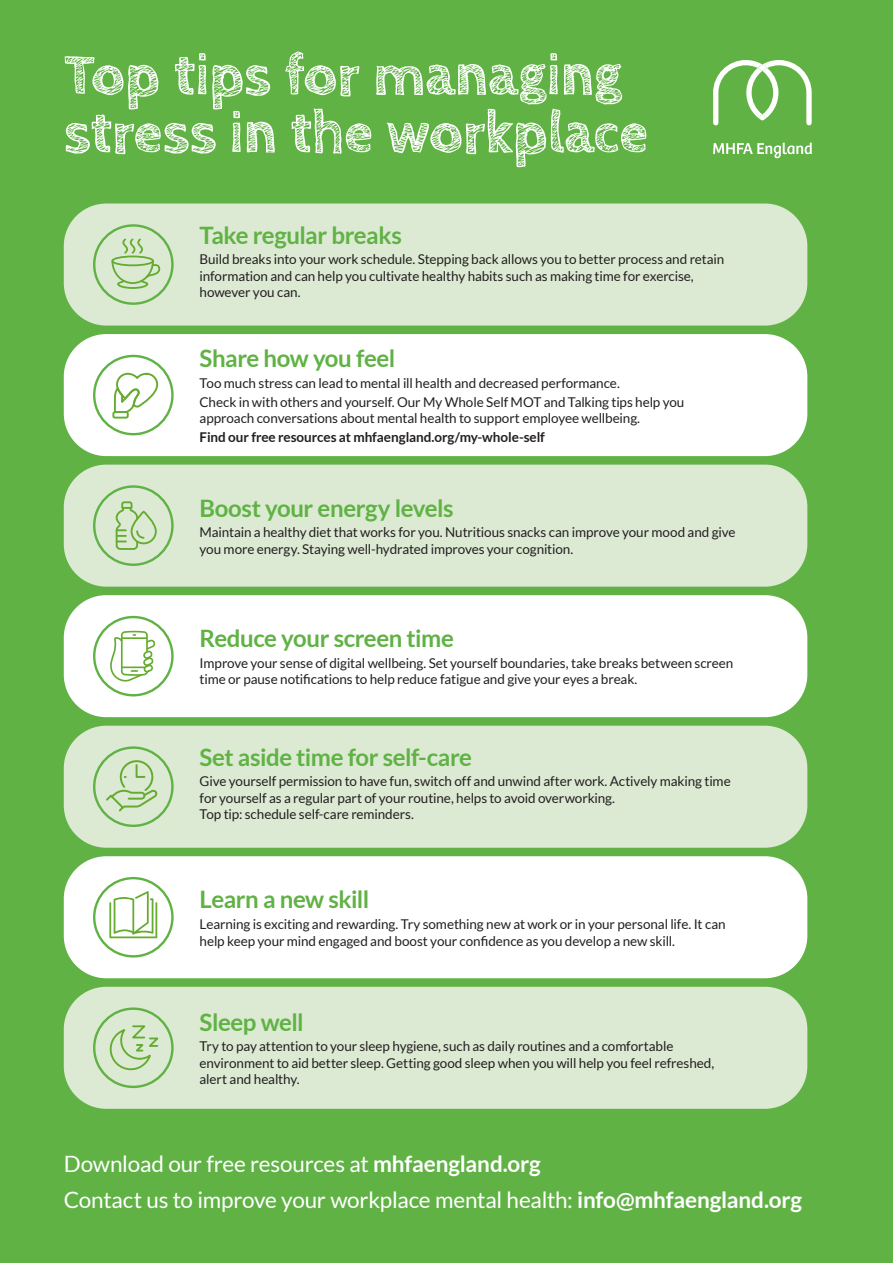
<style>
.page{position:relative;width:893px;height:1263px;background:#60b245}
.page>*{position:absolute;margin:0;border:0;box-sizing:border-box;transform-origin:0 0}
.t1{font:700 59.1px/57.8px "Cabin Sketch";letter-spacing:-.01em;color:#fff}
.t2{font:700 24px "Lato";letter-spacing:-.02em;color:#60b245}
.t3{font:22.5px/35.5px "Lato";letter-spacing:-.01em;color:#fff}
.t4{font:13.5px/16.5px "Lato";letter-spacing:-.01em;color:#231f20}
.t5{font:700 13.5px "Lato";letter-spacing:-.005em;color:#231f20}
.s1{font-weight:700}
</style>
<div class="page">
<div style="left:64px;top:204px;width:743px;height:122px;background:#dcead3;border-radius:43px"></div>
<div style="left:64px;top:334px;width:743px;height:122px;background:#fff;border-radius:43px"></div>
<div style="left:64px;top:465px;width:743px;height:122px;background:#dcead3;border-radius:43px"></div>
<div style="left:64px;top:595px;width:743px;height:122px;background:#fff;border-radius:43px"></div>
<div style="left:64px;top:726px;width:743px;height:122px;background:#dcead3;border-radius:43px"></div>
<div style="left:64px;top:856px;width:743px;height:122px;background:#fff;border-radius:43px"></div>
<div style="left:64px;top:987px;width:743px;height:122px;background:#dcead3;border-radius:43px"></div>
<svg style="left:713px;top:60px;width:99px;height:65px"></svg>
<svg style="left:713px;top:143px;width:99px;height:15px"></svg>
<div style="left:93px;top:224px;width:81px;height:81px;border:2px solid #60b245;border-radius:50%"></div>
<svg style="left:111px;top:238px;width:52px;height:52px"></svg>
<div style="left:112px;top:411px;width:17px;height:8px;border:2px solid #64ab30;border-radius:2px"></div>
<svg style="left:113px;top:372px;width:46px;height:42px"></svg>
<div style="left:93px;top:355px;width:81px;height:80px;border:2px solid #60b245;border-radius:50%"></div>
<div style="left:131px;top:511px;width:26px;height:33px;border:2px solid #64ab30;border-radius:12px"></div>
<svg style="left:115px;top:501px;width:31px;height:49px"></svg>
<div style="left:93px;top:485px;width:81px;height:81px;border:2px solid #60b245;border-radius:50%"></div>
<svg style="left:110px;top:630px;width:46px;height:52px"></svg>
<div style="left:93px;top:616px;width:81px;height:80px;border:2px solid #60b245;border-radius:50%"></div>
<svg style="left:105px;top:759px;width:53px;height:54px"></svg>
<div style="left:93px;top:746px;width:81px;height:81px;border:2px solid #60b245;border-radius:50%"></div>
<svg style="left:109px;top:891px;width:48px;height:47px"></svg>
<div style="left:93px;top:877px;width:81px;height:80px;border:2px solid #60b245;border-radius:50%"></div>
<svg style="left:109px;top:1025px;width:50px;height:46px"></svg>
<div style="left:93px;top:1007px;width:81px;height:81px;border:2px solid #60b245;border-radius:50%"></div>
<h1 class="t1" style="left:64px;top:48px;width:586px">Top tips for managing stress in the workplace</h1>
<h2 class="t2" style="left:200px;top:221px;width:204px">Take regular breaks</h2>
<p class="t4" style="left:200px;top:251px;width:526px">Build breaks into your work schedule. Stepping back allows you to better process and retain information and can help you cultivate healthy habits such as making time for exercise, however you can.</p>
<h2 class="t2" style="left:200px;top:345px;width:197px">Share how you feel</h2>
<p class="t4" style="left:200px;top:374px;width:486px;line-height:18.6px">Too much stress can lead to mental ill health and decreased performance.<br>Check in with others and yourself. Our My Whole Self MOT and Talking tips help you</p>
<p class="t4" style="left:200px;top:410px;width:442px">approach conversations about mental health to support employee wellbeing.</p>
<p class="t5" style="left:200px;top:429px;width:347px">Find our free resources at mhfaengland.org/my-whole-self</p>
<h2 class="t2" style="left:200px;top:494px;width:256px">Boost your energy levels</h2>
<p class="t4" style="left:200px;top:524px;width:538px">Maintain a healthy diet that works for you. Nutritious snacks can improve your mood and give you more energy. Staying well-hydrated improves your cognition.</p>
<h2 class="t2" style="left:200px;top:625px;width:256px">Reduce your screen time</h2>
<p class="t4" style="left:200px;top:655px;width:535px">Improve your sense of digital wellbeing. Set yourself boundaries, take breaks between screen time or pause notifications to help reduce fatigue and give your eyes a break.</p>
<h2 class="t2" style="left:200px;top:743px;width:274px">Set aside time for self-care</h2>
<p class="t4" style="left:200px;top:773px;width:533px">Give yourself permission to have fun, switch off and unwind after work. Actively making time for yourself as a regular part of your routine, helps to avoid overworking.<br>Top tip: schedule self-care reminders.</p>
<h2 class="t2" style="left:200px;top:886px;width:171px">Learn a new skill</h2>
<p class="t4" style="left:200px;top:916px;width:528px">Learning is exciting and rewarding. Try something new at work or in your personal life. It can help keep your mind engaged and boost your confidence as you develop a new skill.</p>
<h2 class="t2" style="left:200px;top:1008px;width:106px">Sleep well</h2>
<p class="t4" style="left:200px;top:1038px;width:516px">Try to pay attention to your sleep hygiene, such as daily routines and a comfortable environment to aid better sleep. Getting good sleep when you will help you feel refreshed, alert and healthy.</p>
<h3 class="t3" style="left:64px;top:1146px;width:740px">Download our free resources at <span class="s1">mhfaengland.org<br></span>Contact us to improve your workplace mental health: <span class="s1">info@mhfaengland.org</span></h3>
</div>
